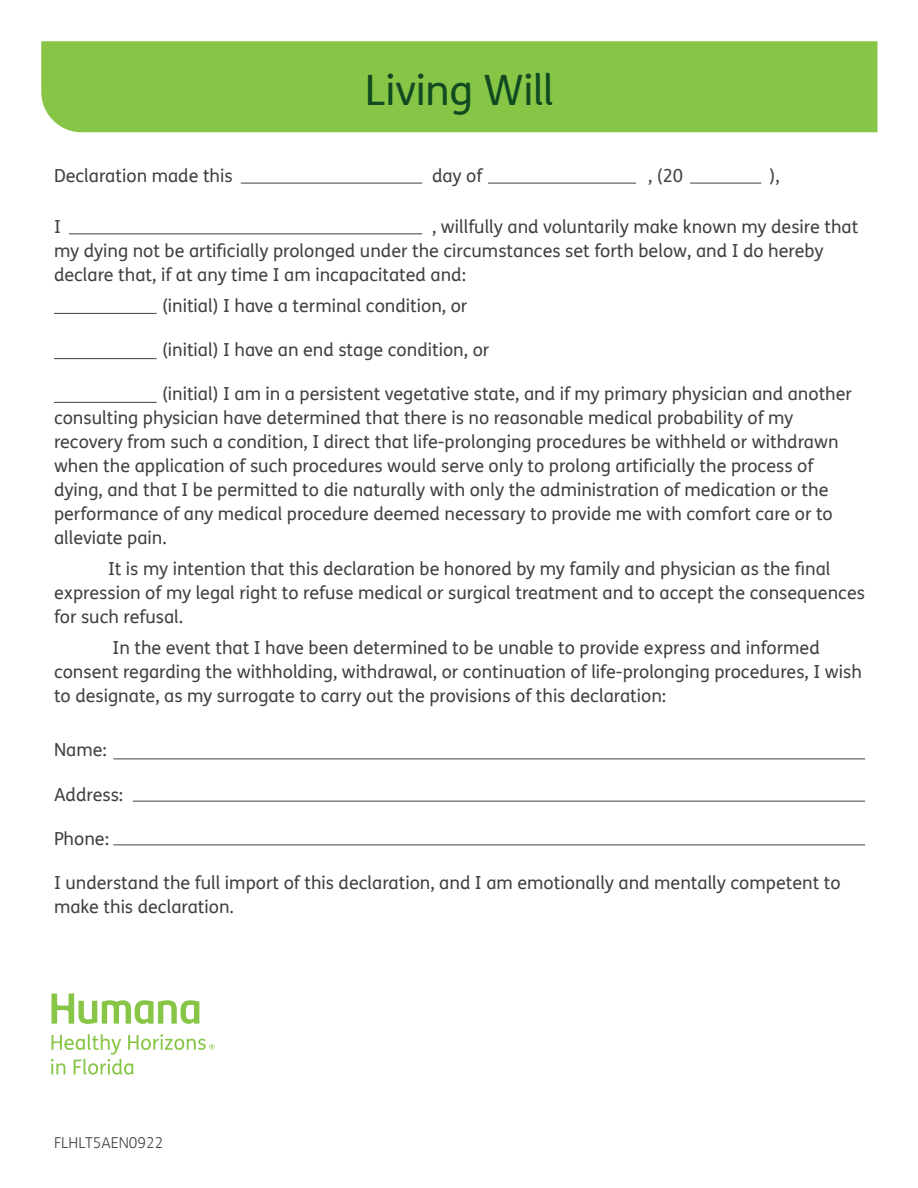
<style>
.page{position:relative;width:918px;height:1188px;background:#fff}
.page>*{position:absolute;margin:0;border:0;box-sizing:border-box;transform-origin:0 0}
.Humana_H2{font:42px "FS Humana";letter-spacing:-.01em;color:#114a21}
.Paragraph_Style_1{font:18px/24px "FS Humana";color:#414042}
.DIN{font:300 15px "FS Humana";color:#414042}
</style>
<div class="page">
<div style="left:41px;top:41px;width:837px;height:91px;background:#87c546"></div>
<svg style="left:51px;top:993px;width:148px;height:31px"></svg>
<svg style="left:51px;top:1034px;width:163px;height:41px"></svg>
<hr style="left:241px;top:183px;width:181px;height:1px;background:#414042">
<hr style="left:488px;top:183px;width:148px;height:1px;background:#414042">
<hr style="left:69px;top:233px;width:353px;height:1px;background:#414042">
<hr style="left:690px;top:183px;width:71px;height:1px;background:#414042">
<hr style="left:54px;top:313px;width:103px;height:1px;background:#414042">
<hr style="left:54px;top:358px;width:103px;height:1px;background:#414042">
<hr style="left:54px;top:402px;width:103px;height:1px;background:#414042">
<hr style="left:113px;top:759px;width:752px;height:1px;background:#414042">
<hr style="left:133px;top:801px;width:732px;height:1px;background:#414042">
<hr style="left:113px;top:844px;width:752px;height:1px;background:#414042">
<p class="Humana_H2" style="left:365px;top:61px;width:191px">Living Will</p>
<p class="Paragraph_Style_1" style="left:54px;top:163px;width:180px">Declaration made this</p>
<p class="Paragraph_Style_1" style="left:432px;top:163px;width:52px">day of</p>
<p class="Paragraph_Style_1" style="left:648px;top:163px;width:37px">, (20</p>
<p class="Paragraph_Style_1" style="left:770px;top:163px;width:12px">),</p>
<p class="Paragraph_Style_1" style="left:54px;top:214px;width:8px">I</p>
<p class="Paragraph_Style_1" style="left:54px;top:214px;width:806px;text-indent:378px">, willfully and voluntarily make known my desire that my dying not be artificially prolonged under the circumstances set forth below, and I do hereby declare that, if at any time I am incapacitated and:</p>
<p class="Paragraph_Style_1" style="left:162px;top:293px;width:307px">(initial) I have a terminal condition, or</p>
<p class="Paragraph_Style_1" style="left:162px;top:337px;width:329px">(initial) I have an end stage condition, or</p>
<p class="Paragraph_Style_1" style="left:54px;top:382px;width:800px;text-indent:108px">(initial) I am in a persistent vegetative state, and if my primary physician and another consulting physician have determined that there is no reasonable medical probability of my recovery from such a condition, I direct that life-prolonging procedures be withheld or withdrawn when the application of such procedures would serve only to prolong artificially the process of dying, and that I be permitted to die naturally with only the administration of medication or the performance of any medical procedure deemed necessary to provide me with comfort care or to alleviate pain.</p>
<p class="Paragraph_Style_1" style="left:54px;top:556px;width:813px;text-indent:54px">It is my intention that this declaration be honored by my family and physician as the final expression of my legal right to refuse medical or surgical treatment and to accept the consequences for such refusal.</p>
<p class="Paragraph_Style_1" style="left:54px;top:635px;width:809px;text-indent:58px">In the event that I have been determined to be unable to provide express and informed consent regarding the withholding, withdrawal, or continuation of life-prolonging procedures, I wish to designate, as my surrogate to carry out the provisions of this declaration:</p>
<p class="Paragraph_Style_1" style="left:54px;top:738px;width:54px">Name:</p>
<p class="Paragraph_Style_1" style="left:54px;top:782px;width:71px">Address:</p>
<p class="Paragraph_Style_1" style="left:54px;top:826px;width:57px">Phone:</p>
<p class="Paragraph_Style_1" style="left:54px;top:871px;width:788px">I understand the full import of this declaration, and I am emotionally and mentally competent to make this declaration.</p>
<p class="DIN" style="left:54px;top:1132px;width:111px">FLHLT5AEN0922</p>
</div>
